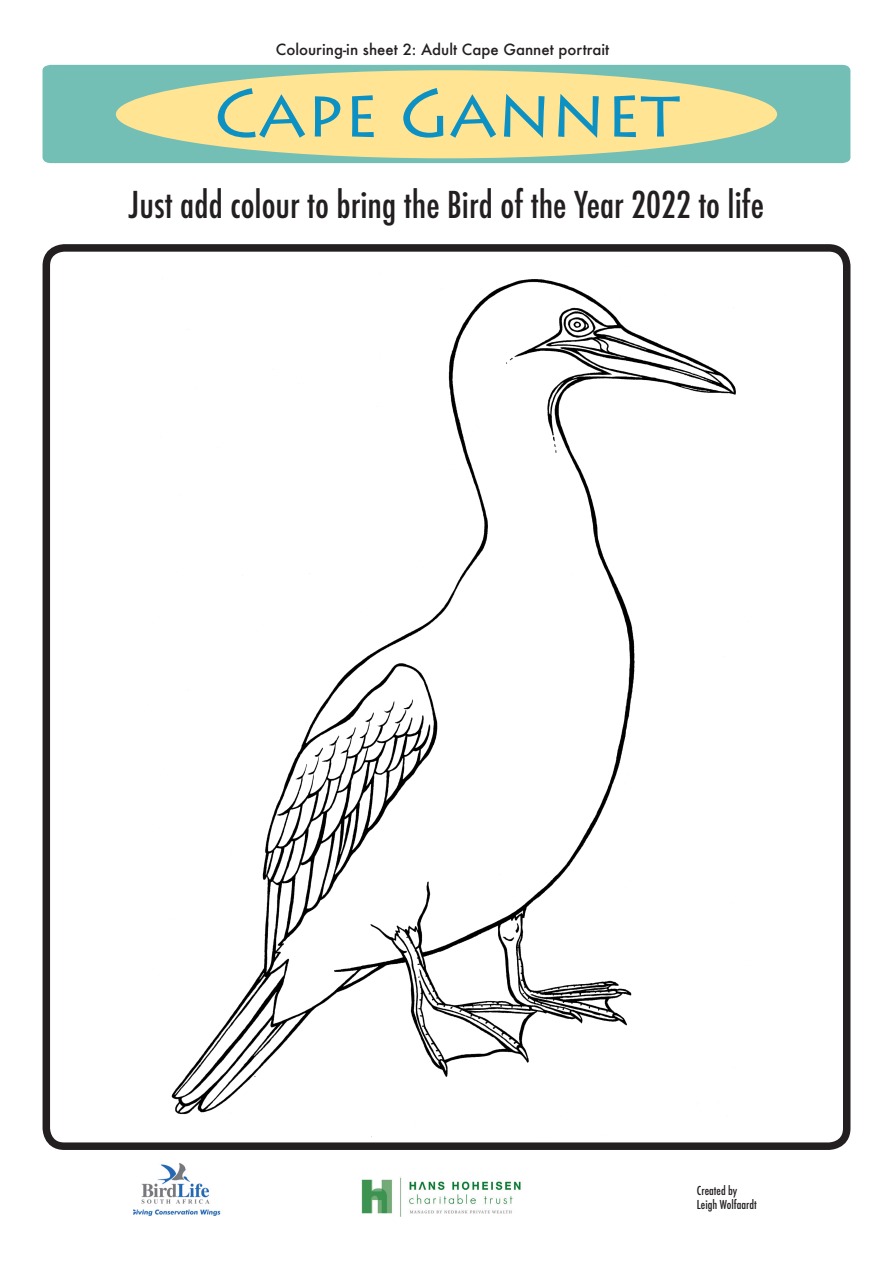
<style>
.page{position:relative;width:893px;height:1263px;background:#fff}
.page>*{position:absolute;margin:0;border:0;box-sizing:border-box;transform-origin:0 0}
.t1{font:67.5px "Lithos Pro";color:#0c91c2}
.t2{font:500 condensed 36px "Futura";color:#231f20}
.t3{font:500 15px "Futura";color:#231f20}
.t4{font:500 condensed 12px "Futura";color:#231f20}
</style>
<div class="page">
<img style="left:361px;top:1177px;width:160px;height:40px">
<div style="left:43px;top:65px;width:807px;height:98px;background:#73beb5"></div>
<div style="left:116px;top:70px;width:661px;height:88px;background:#ffe494;border-radius:50%"></div>
<img style="left:134px;top:1163px;width:87px;height:52px">
<img style="left:171px;top:279px;width:565px;height:858px">
<div style="left:43px;top:244px;width:807px;height:906px;border:8px solid #231f20;border-radius:18px"></div>
<p class="t3" style="left:276px;top:39px;width:335px">Colouring-in sheet 2: Adult Cape Gannet portrait</p>
<p class="t1" style="left:214px;top:74px;width:467px">CAPE GANNET</p>
<p class="t2" style="left:129px;top:182px;width:637px">Just add colour to bring the Bird of the Year 2022 to life</p>
<p class="t4" style="left:697px;top:1182px;width:42px">Created by</p>
<p class="t4" style="left:697px;top:1197px;width:61px">Leigh Wolfaardt</p>
</div>
